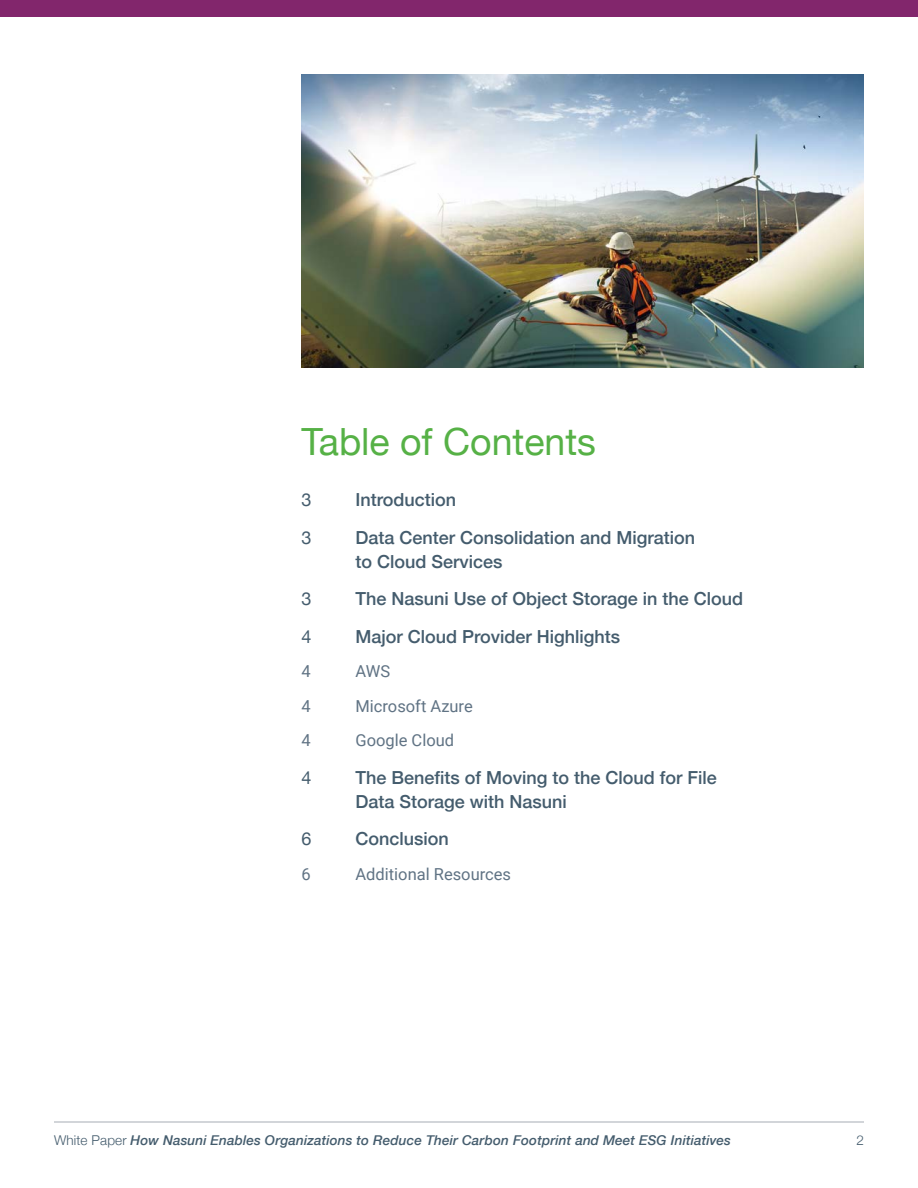
<style>
.page{position:relative;width:918px;height:1188px;background:#fff}
.page>*{position:absolute;margin:0;border:0;box-sizing:border-box;transform-origin:0 0}
.t1{font:37.5px "Helvetica Neue";color:#56b146}
.t2{font:500 18px/24px "Helvetica Neue";color:#445c6d}
.t3{font:18px "Helvetica Neue";color:#445c6d}
.t4{font:16.5px "Roboto";color:#607384}
.t5{font:italic 500 13.5px "Helvetica Neue";letter-spacing:.01em;color:#445c6d}
.t6{font:300 13.5px "Helvetica Neue";color:#445c6d}
.s1{font-weight:300;font-style:normal}
</style>
<div class="page">
<div style="left:0;top:0;width:918px;height:17px;background:#82266c"></div>
<img style="left:302px;top:74px;width:562px;height:293px">
<hr style="left:54px;top:1122px;width:810px;height:1px;background:#a6adb4">
<h1 class="t1" style="left:302px;top:415px;width:296px">Table of Contents</h1>
<p class="t3" style="left:302px;top:487px;width:12px">3</p>
<p class="t2" style="left:356px;top:486px;width:102px">Introduction</p>
<p class="t3" style="left:302px;top:524px;width:12px">3</p>
<p class="t2" style="left:356px;top:524px;width:341px">Data Center Consolidation and Migration to Cloud Services</p>
<p class="t3" style="left:302px;top:586px;width:12px">3</p>
<p class="t2" style="left:356px;top:585px;width:389px">The Nasuni Use of Object Storage in the Cloud</p>
<p class="t3" style="left:302px;top:623px;width:12px">4</p>
<p class="t2" style="left:356px;top:623px;width:266px">Major Cloud Provider Highlights</p>
<p class="t4" style="left:302px;top:660px;width:11px">4</p>
<p class="t4" style="left:356px;top:660px;width:36px">AWS</p>
<p class="t4" style="left:302px;top:694px;width:11px">4</p>
<p class="t4" style="left:356px;top:694px;width:119px">Microsoft Azure</p>
<p class="t4" style="left:302px;top:729px;width:11px">4</p>
<p class="t4" style="left:356px;top:729px;width:100px">Google Cloud</p>
<p class="t3" style="left:302px;top:764px;width:12px">4</p>
<p class="t2" style="left:356px;top:764px;width:363px">The Benefits of Moving to the Cloud for File<br>Data Storage with Nasuni</p>
<p class="t3" style="left:302px;top:826px;width:12px">6</p>
<p class="t2" style="left:356px;top:825px;width:95px">Conclusion</p>
<p class="t4" style="left:302px;top:862px;width:11px">6</p>
<p class="t4" style="left:356px;top:862px;width:157px">Additional Resources</p>
<p class="t5" style="left:54px;top:1128px;width:679px"><span class="s1">White Paper</span> How Nasuni Enables Organizations to Reduce Their Carbon Footprint and Meet ESG Initiatives</p>
<p class="t6" style="left:856px;top:1129px;width:9px">2</p>
</div>
